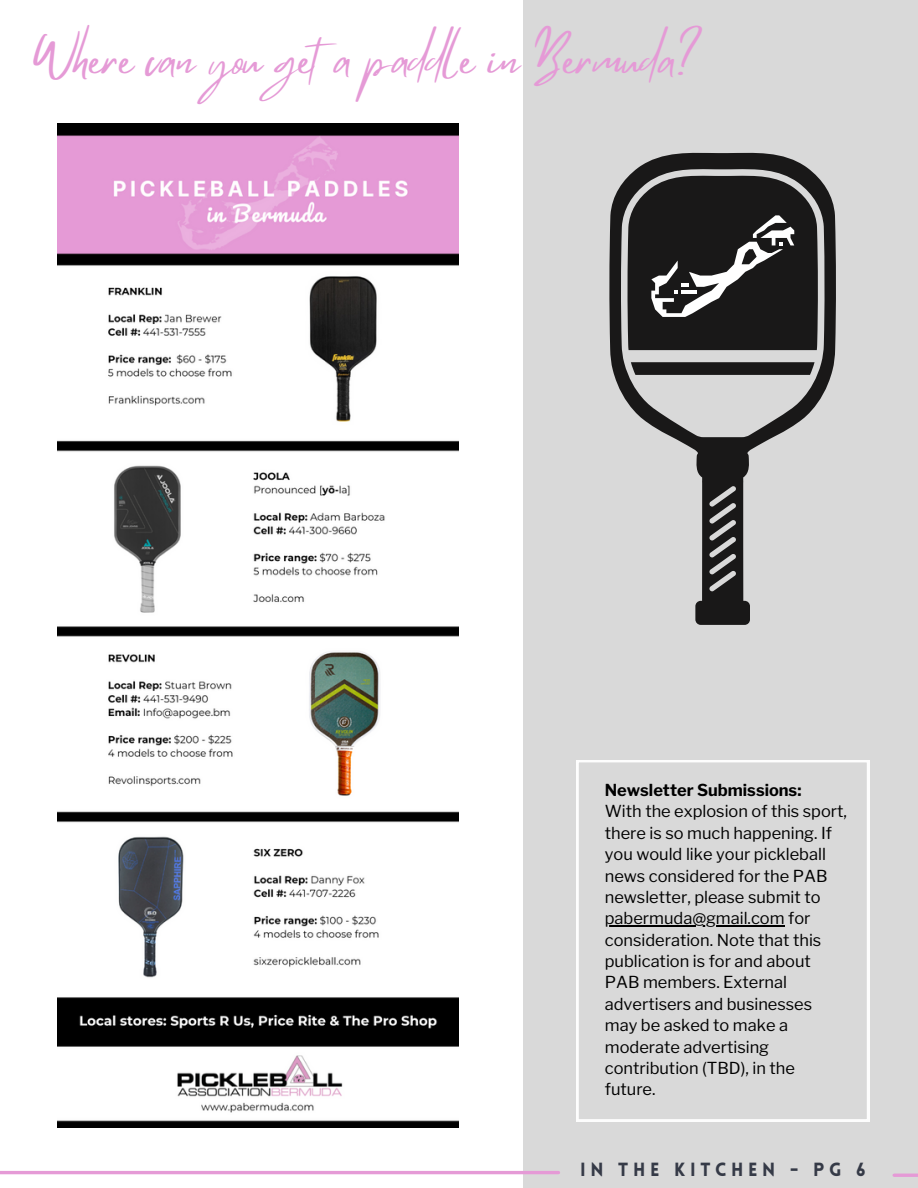
<style>
.page{position:relative;width:918px;height:1188px;background:#fff}
.page>*{position:absolute;margin:0;border:0;box-sizing:border-box;transform-origin:0 0}
.t1{font:45.75px "Mistrully";color:#e59ad6}
.t2{font:900 18.6px "Lovelo";letter-spacing:.25em;color:#353a47}
.t3{font:16.35px/21.3px "Libre Franklin";color:#000}
.t4{font:700 16.35px "Libre Franklin";color:#000}
</style>
<div class="page">
<div style="left:523px;top:0;width:395px;height:1188px;background:#d9d9d9"></div>
<hr style="left:894px;top:1174px;width:24px;height:3px;background:#e59ad6">
<hr style="left:0;top:1171px;width:559px;height:3px;background:#e59ad6">
<svg style="left:577px;top:760px;width:292px;height:361px"></svg>
<hr style="left:605px;top:925px;width:180px;height:2px;background:#000">
<svg style="left:609px;top:152px;width:227px;height:473px"></svg>
<svg style="left:627px;top:175px;width:191px;height:175px;background:#313030"></svg>
<img style="left:57px;top:123px;width:402px;height:1005px">
<h1 class="t1" style="left:31px;top:22px;width:675px">Where can you geta paddle in Bermuda?</h1>
<p class="t4" style="left:605px;top:780px;width:198px">Newsletter Submissions:</p>
<p class="t3" style="left:605px;top:801px;width:244px">With the explosion of this sport, there is so much happening. If you would like your pickleball news considered for the PAB newsletter, please submit to pabermuda@gmail.com for consideration. Note that this publication is for and about<br>PAB members. External advertisers and businesses may be asked to make a moderate advertising contribution (TBD), in the future.</p>
<p class="t2" style="left:580px;top:1162px;width:287px">IN THE KITCHEN - PG 6</p>
</div>
